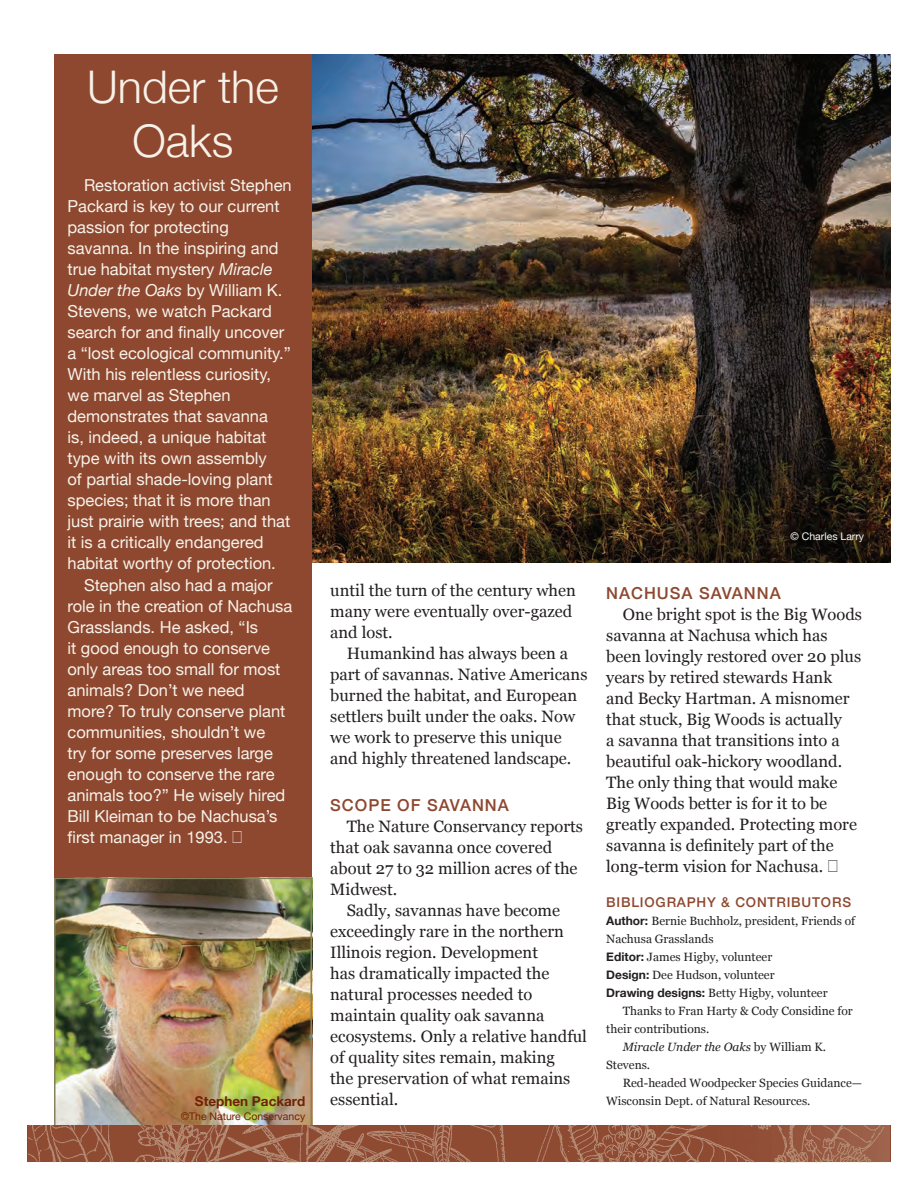
<style>
.page{position:relative;width:918px;height:1188px;background:#fff}
.page>*{position:absolute;margin:0;border:0;box-sizing:border-box;transform-origin:0 0}
.t1{font:300 45px/54px "Helvetica Neue";color:#f7f2e9;text-align:center}
.t2{font:16.5px/21px "Georgia";color:#231f20}
.t3{font:16.5px "Helvetica Neue";color:#f7f2e9}
.t4{font:500 16.5px "Helvetica Neue";letter-spacing:.06em;color:#8e4830}
.t5{font:italic 16.5px "Helvetica Neue";color:#f7f2e9}
.t6{font:500 13.5px "Helvetica Neue";letter-spacing:.06em;color:#8e4830}
.t7{font:700 13.5px "Helvetica Neue";color:#6f2205}
.t8{font:12px/18px "Georgia";color:#231f20}
.t9{font:italic 12px "Georgia";color:#231f20}
.t10{font:10.5px "Helvetica Neue";color:#6f2205}
.t11{font:10.5px "Helvetica Neue";color:#fbf9f6}
.s1{font-style:italic}
.s2{font-style:normal}
.s3{font-family:"Helvetica Neue";font-weight:700}
</style>
<div class="page">
<img style="left:312px;top:54px;width:579px;height:509px">
<div style="left:54px;top:54px;width:258px;height:863px;background:#8e4830"></div>
<img style="left:57px;top:881px;width:252px;height:244px">
<div style="left:54px;top:878px;width:258px;height:256px;border:2px solid #85815e"></div>
<img style="left:28px;top:1125px;width:861px;height:37px">
<h1 class="t1" style="left:87px;top:57px;width:193px">Under the<br>Oaks</h1>
<p class="t3" style="left:84px;top:174px;width:209px">Restoration activist Stephen</p>
<p class="t3" style="left:68px;top:195px;width:214px">Packard is key to our current</p>
<p class="t3" style="left:68px;top:216px;width:163px">passion for protecting</p>
<p class="t3" style="left:68px;top:237px;width:213px">savanna. In the inspiring and</p>
<p class="t3" style="left:68px;top:258px;width:207px">true habitat mystery <span class="s1">Miracle</span></p>
<p class="t5" style="left:68px;top:279px;width:216px">Under the Oaks <span class="s2">by William K.</span></p>
<p class="t3" style="left:68px;top:300px;width:206px">Stevens, we watch Packard</p>
<p class="t3" style="left:68px;top:321px;width:218px">search for and finally uncover</p>
<p class="t3" style="left:68px;top:342px;width:225px">a “lost ecological community.”</p>
<p class="t3" style="left:68px;top:363px;width:205px">With his relentless curiosity,</p>
<p class="t3" style="left:68px;top:384px;width:165px">we marvel as Stephen</p>
<p class="t3" style="left:68px;top:405px;width:202px">demonstrates that savanna</p>
<p class="t3" style="left:68px;top:426px;width:200px">is, indeed, a unique habitat</p>
<p class="t3" style="left:68px;top:447px;width:201px">type with its own assembly</p>
<p class="t3" style="left:68px;top:468px;width:207px">of partial shade-loving plant</p>
<p class="t3" style="left:68px;top:489px;width:205px">species; that it is more than</p>
<p class="t3" style="left:68px;top:510px;width:224px">just prairie with trees; and that</p>
<p class="t3" style="left:68px;top:531px;width:198px">it is a critically endangered</p>
<p class="t3" style="left:68px;top:552px;width:210px">habitat worthy of protection.</p>
<p class="t3" style="left:84px;top:573px;width:190px">Stephen also had a major</p>
<p class="t3" style="left:68px;top:594px;width:226px">role in the creation of Nachusa</p>
<p class="t3" style="left:68px;top:615px;width:192px">Grasslands. He asked, “Is</p>
<p class="t3" style="left:68px;top:636px;width:204px">it good enough to conserve</p>
<p class="t3" style="left:68px;top:657px;width:215px">only areas too small for most</p>
<p class="t3" style="left:68px;top:678px;width:179px">animals? Don’t we need</p>
<p class="t3" style="left:68px;top:699px;width:219px">more? To truly conserve plant</p>
<p class="t3" style="left:68px;top:720px;width:199px">communities, shouldn’t we</p>
<p class="t3" style="left:68px;top:741px;width:207px">try for some preserves large</p>
<p class="t3" style="left:68px;top:762px;width:209px">enough to conserve the rare</p>
<p class="t3" style="left:68px;top:783px;width:219px">animals too?” He wisely hired</p>
<p class="t3" style="left:68px;top:804px;width:211px">Bill Kleiman to be Nachusa’s</p>
<p class="t3" style="left:68px;top:825px;width:162px">first manager in 1993.</p>
<p class="t7" style="left:195px;top:1091px;width:112px">Stephen Packard</p>
<p class="t10" style="left:181px;top:1109px;width:126px">©The Nature Conservancy</p>
<p class="t2" style="left:330px;top:579px;width:247px">until the turn of the century when many were eventually over-gazed and lost.</p>
<p class="t2" style="left:330px;top:642px;width:259px;text-indent:16px">Humankind has always been a part of savannas. Native Americans burned the habitat, and European settlers built under the oaks. Now we work to preserve this unique and highly threatened landscape.</p>
<p class="t4" style="left:330px;top:792px;width:180px">SCOPE OF SAVANNA</p>
<p class="t2" style="left:330px;top:815px;width:254px;text-indent:16px">The Nature Conservancy reports that oak savanna once covered about 27 to 32 million acres of the<br>Midwest.</p>
<p class="t2" style="left:330px;top:899px;width:258px;text-indent:16px">Sadly, savannas have become exceedingly rare in the northern<br>Illinois region. Development<br>has dramatically impacted the natural processes needed to maintain quality oak savanna ecosystems. Only a relative handful of quality sites remain, making<br>the preservation of what remains essential.</p>
<p class="t11" style="left:791px;top:529px;width:75px">© Charles Larry</p>
<p class="t4" style="left:606px;top:580px;width:176px">NACHUSA SAVANNA</p>
<p class="t2" style="left:606px;top:603px;width:257px;text-indent:16px">One bright spot is the Big Woods savanna at Nachusa which has been lovingly restored over 20 plus years by retired stewards Hank and Becky Hartman. A misnomer that stuck, Big Woods is actually<br>a savanna that transitions into a beautiful oak-hickory woodland.<br>The only thing that would make<br>Big Woods better is for it to be greatly expanded. Protecting more savanna is definitely part of the long-term vision for Nachusa.</p>
<p class="t6" style="left:606px;top:891px;width:19px">BIBLIO</p>
<p class="t6" style="left:656px;top:891px;width:32px">GRAPH</p>
<p class="t6" style="left:707px;top:891px;width:40px">Y &amp; CON</p>
<p class="t6" style="left:768px;top:891px;width:84px">TRIBUTORS</p>
<p class="t8" style="left:606px;top:911px;width:250px"><span class="s3">Author:</span> Bernie Buchholz, president, Friends of Nachusa Grasslands<br><span class="s3">Editor:</span> James Higby, volunteer<br><span class="s3">Design:</span> Dee Hudson, volunteer<br><span class="s3">Drawing designs:</span> Betty Higby, volunteer</p>
<p class="t8" style="left:623px;top:1001px;width:232px">Thanks to Fran Harty &amp; Cody Considine for</p>
<p class="t8" style="left:606px;top:1019px;width:105px">their contributions.</p>
<p class="t9" style="left:623px;top:1038px;width:205px">Miracle Under the Oaks <span class="s2">by William K.</span></p>
<p class="t8" style="left:606px;top:1055px;width:45px">Stevens.</p>
<p class="t8" style="left:623px;top:1073px;width:241px">Red-headed Woodpecker Species Guidance—</p>
<p class="t8" style="left:606px;top:1091px;width:206px">Wisconsin Dept. of Natural Resources.</p>
</div>
